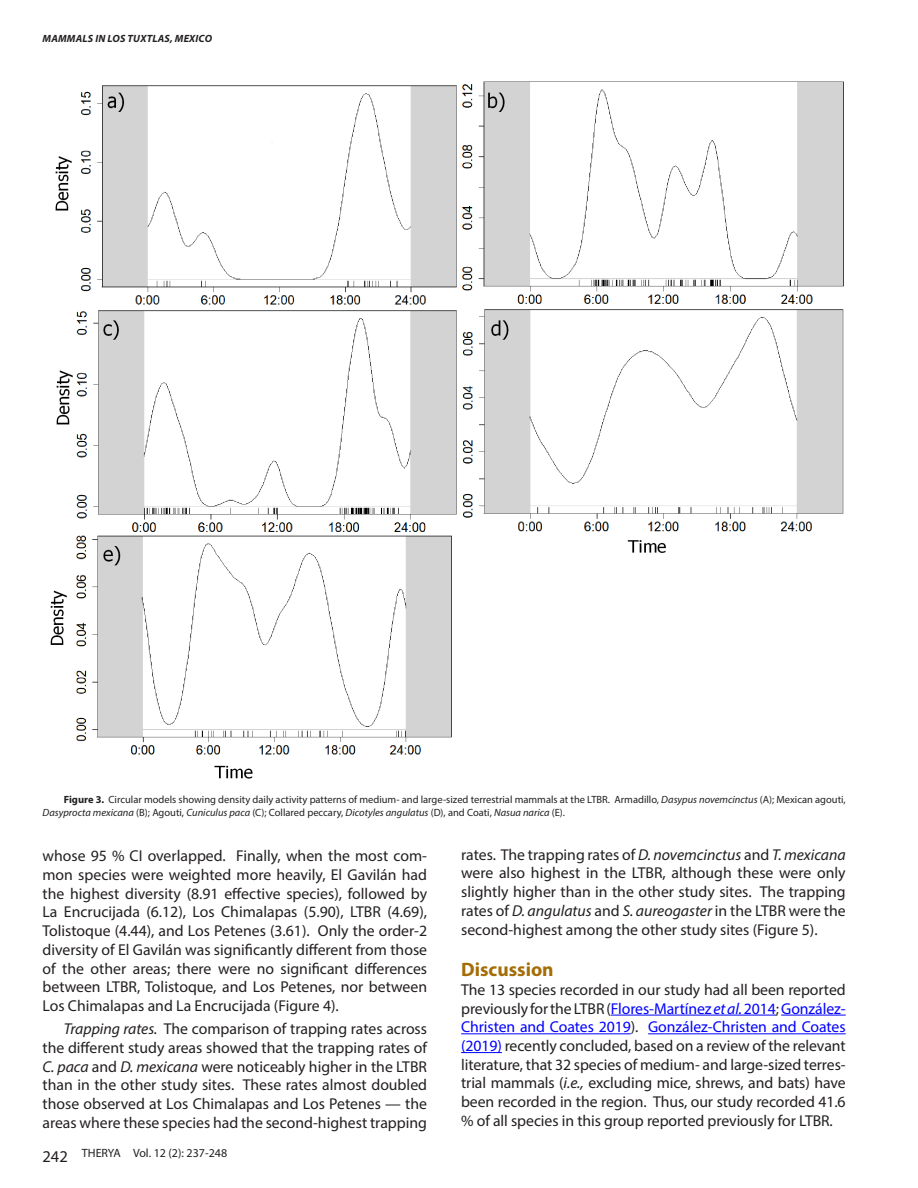
<style>
.page{position:relative;width:918px;height:1188px;background:#fff}
.page>*{position:absolute;margin:0;border:0;box-sizing:border-box;transform-origin:0 0}
.t1{font:700 19.5px "Myriad Pro";color:#a46d05}
.t2{font:15.75px/18.8px "Myriad Pro";color:#231f20;text-align:justify}
.t3{font:12px "Myriad Pro";color:#231f20}
.t4{font:10.5px/13.5px "Myriad Pro";color:#231f20}
.t5{font:italic 700 10.5px "Myriad Pro";letter-spacing:.02em;color:#231f20}
.s1{font-weight:700}
.s2{font-style:italic}
.s3{font-size:16.5px}
.s4{color:#00f}
.s5{font-style:italic;color:#00f}
</style>
<div class="page">
<hr style="left:611px;top:1015px;width:165px;height:1px;background:#00f">
<hr style="left:781px;top:1015px;width:65px;height:1px;background:#00f">
<hr style="left:461px;top:1033px;width:170px;height:1px;background:#00f">
<hr style="left:648px;top:1033px;width:198px;height:1px;background:#00f">
<hr style="left:461px;top:1052px;width:41px;height:1px;background:#00f">
<img style="left:50px;top:81px;width:794px;height:698px">
<p class="t5" style="left:43px;top:31px;width:171px">MAMMALS IN LOS TUXTLAS, MEXICO</p>
<p class="t4" style="left:43px;top:793px;width:805px;text-indent:21px"><span class="s1">Figure 3.</span> Circular models showing density daily activity patterns of medium- and large-sized terrestrial mammals at the LTBR. Armadillo, <span class="s2">Dasypus novemcinctus</span> (A); Mexican agouti,<br><span class="s2">Dasyprocta mexicana</span> (B); Agouti, <span class="s2">Cuniculus paca</span> (C); Collared peccary, <span class="s2">Dicotyles angulatus</span> (D), and Coati, <span class="s2">Nasua narica</span> (E).</p>
<p class="t2" style="left:43px;top:846px;width:386px">whose 95 % CI overlapped. Finally, when the most com&shy;mon species were weighted more heavily, El Gavilán had the highest diversity (8.91 effective species), followed by La Encrucijada (6.12), Los Chimalapas (5.90), LTBR (4.69), Tolistoque (4.44), and Los Petenes (3.61). Only the order-2 diversity of El Gavilán was significantly different from those of the other areas; there were no significant differences between LTBR, Tolistoque, and Los Petenes, nor between Los Chimalapas and La Encrucijada (Figure 4).</p>
<p class="t2" style="left:43px;top:1019px;width:386px;text-indent:21px"><span class="s2">Trapping rates.</span> The comparison of trapping rates across the different study areas showed that the trapping rates of <span class="s2">C. paca</span> and <span class="s2">D. mexicana</span> were noticeably higher in the LTBR than in the other study sites. These rates almost doubled those observed at Los Chimalapas and Los Petenes — the areas where these species had the second-highest trapping</p>
<p class="t3" style="left:43px;top:1146px;width:186px"><span class="s3">242</span> THERYA Vol. 12 (2): 237-248</p>
<p class="t2" style="left:461px;top:845px;width:386px">rates. The trapping rates of <span class="s2">D. novemcinctus</span> and <span class="s2">T. mexicana </span>were also highest in the LTBR, although these were only slightly higher than in the other study sites. The trapping rates of <span class="s2">D. angulatus</span> and <span class="s2">S. aureogaster</span> in the LTBR were the second-highest among the other study sites (Figure 5).</p>
<p class="t1" style="left:461px;top:957px;width:94px">Discussion</p>
<p class="t2" style="left:461px;top:980px;width:386px">The 13 species recorded in our study had all been reported previously for the LTBR (<span class="s4">Flores-Martínez</span> <span class="s5">et al.</span> <span class="s4">2014</span>; <span class="s4">González-Christen and Coates 2019</span>). <span class="s4">González-Christen and Coates (2019)</span> recently concluded, based on a review of the relevant literature, that 32 species of medium- and large-sized terres&shy;trial mammals (<span class="s2">i.e.,</span> excluding mice, shrews, and bats) have been recorded in the region. Thus, our study recorded 41.6 % of all species in this group reported previously for LTBR.</p>
</div>
